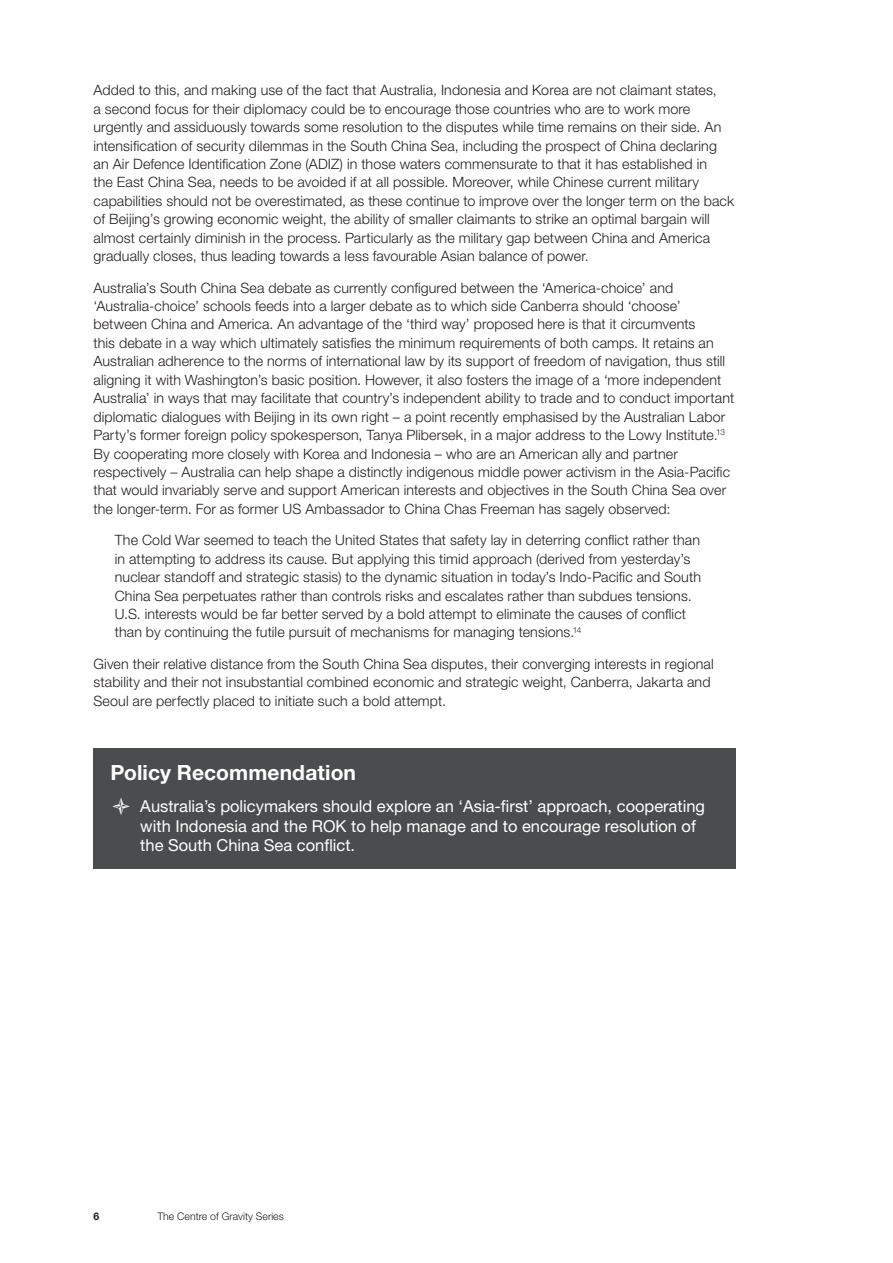
<style>
.page{position:relative;width:893px;height:1263px;background:#fff}
.page>*{position:absolute;margin:0;border:0;box-sizing:border-box;transform-origin:0 0}
.box_heading{font:700 21px "Helvetica Neue LT Std";letter-spacing:.005em;color:#fff}
.t1{font:16.5px/19.5px "Helvetica Neue LT Std";color:#fff}
.Body_Copy_9_5{font:300 14.25px/18.5px "Helvetica Neue LT Std";letter-spacing:.01em;color:#231f20}
.Body_Indented{font:300 14.25px/18.5px "Helvetica Neue LT Std";letter-spacing:.01em;color:#231f20}
.t2{font:300 10.5px "Helvetica Neue LT Std";color:#231f20}
.t3{font:700 10.5px "Helvetica Neue LT Std";color:#231f20}
</style>
<div class="page">
<div style="left:94px;top:748px;width:642px;height:120px;background:#4b4c4d"></div>
<p class="Body_Copy_9_5" style="left:94px;top:81px;width:642px">Added to this, and making use of the fact that Australia, Indonesia and Korea are not claimant states,<br>a second focus for their diplomacy could be to encourage those countries who are to work more urgently and assiduously towards some resolution to the disputes while time remains on their side. An intensification of security dilemmas in the South China Sea, including the prospect of China declaring an Air Defence Identification Zone (ADIZ) in those waters commensurate to that it has established in<br>the East China Sea, needs to be avoided if at all possible. Moreover, while Chinese current military capabilities should not be overestimated, as these continue to improve over the longer term on the back of Beijing’s growing economic weight, the ability of smaller claimants to strike an optimal bargain will almost certainly diminish in the process. Particularly as the military gap between China and America gradually closes, thus leading towards a less favourable Asian balance of power.</p>
<p class="Body_Copy_9_5" style="left:94px;top:278px;width:642px">Australia’s South China Sea debate as currently configured between the ‘America-choice’ and ‘Australia-choice’ schools feeds into a larger debate as to which side Canberra should ‘choose’ between China and America. An advantage of the ‘third way’ proposed here is that it circumvents<br>this debate in a way which ultimately satisfies the minimum requirements of both camps. It retains an Australian adherence to the norms of international law by its support of freedom of navigation, thus still aligning it with Washington’s basic position. However, it also fosters the image of a ‘more independent Australia’ in ways that may facilitate that country’s independent ability to trade and to conduct important diplomatic dialogues with Beijing in its own right – a point recently emphasised by the Australian Labor Party’s former foreign policy spokesperson, Tanya Plibersek, in a major address to the Lowy Institute.<sup>13<br></sup>By cooperating more closely with Korea and Indonesia – who are an American ally and partner respectively – Australia can help shape a distinctly indigenous middle power activism in the Asia-Pacific that would invariably serve and support American interests and objectives in the South China Sea over the longer-term. For as former US Ambassador to China Chas Freeman has sagely observed:</p>
<p class="Body_Indented" style="left:115px;top:530px;width:588px">The Cold War seemed to teach the United States that safety lay in deterring conflict rather than in attempting to address its cause. But applying this timid approach (derived from yesterday’s nuclear standoff and strategic stasis) to the dynamic situation in today’s Indo-Pacific and South China Sea perpetuates rather than controls risks and escalates rather than subdues tensions.<br>U.S. interests would be far better served by a bold attempt to eliminate the causes of conflict than by continuing the futile pursuit of mechanisms for managing tensions.<sup>14</sup></p>
<p class="Body_Copy_9_5" style="left:94px;top:654px;width:622px">Given their relative distance from the South China Sea disputes, their converging interests in regional stability and their not insubstantial combined economic and strategic weight, Canberra, Jakarta and<br>Seoul are perfectly placed to initiate such a bold attempt.</p>
<p class="box_heading" style="left:111px;top:759px;width:247px">Policy Recommendation</p>
<p class="t1" style="left:140px;top:796px;width:566px">Australia’s policymakers should explore an ‘Asia-first’ approach, cooperating with Indonesia and the ROK to help manage and to encourage resolution of the South China Sea conflict.</p>
<p class="t3" style="left:94px;top:1209px;width:7px">6</p>
<p class="t2" style="left:157px;top:1210px;width:128px">The Centre of Gravity Series</p>
</div>
